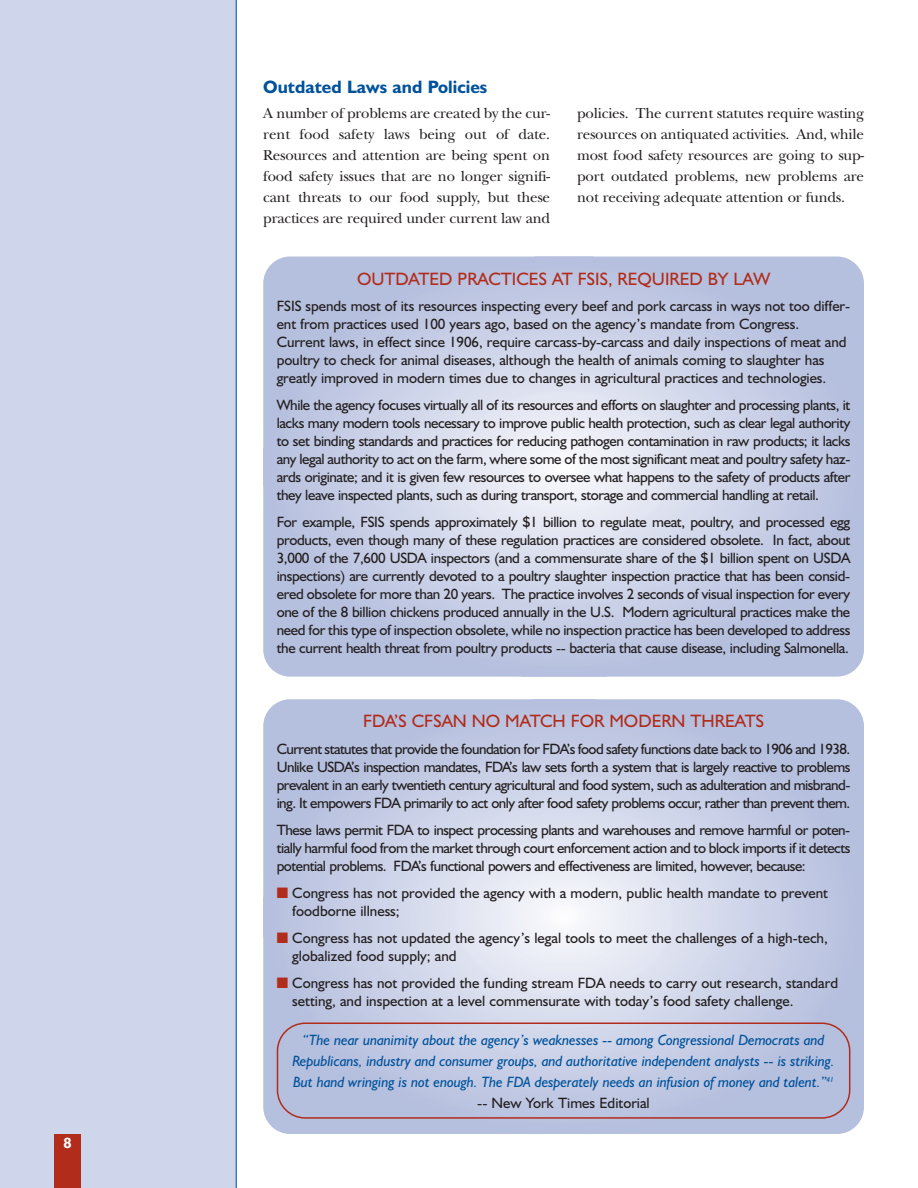
<style>
.page{position:relative;width:918px;height:1188px;background:#fff}
.page>*{position:absolute;margin:0;border:0;box-sizing:border-box;transform-origin:0 0}
.t1{font:18px "Humanist 521 BT";color:#b12c1b}
.t2{font:700 18px "Humanist 521 BT";color:#00529b}
.t3{font:15px/18px "Humanist 521 BT";letter-spacing:-.005em;color:#231f20}
.t4{font:15px/21px "New Baskerville";letter-spacing:-.015em;color:#231f20;text-align:justify}
.t5{font:italic 15px/21px "Humanist 521 BT";letter-spacing:-.01em;color:#00529b;text-align:center}
.t6{font:700 15px "Humanist 521 BT";color:#fff}
.s1{color:#b12c1b}
.s2{font-style:normal;color:#231f20}
</style>
<div class="page">
<div style="left:0;top:0;width:236px;height:1188px;background:#cfd5ea"></div>
<div style="left:54px;top:1134px;width:27px;height:54px;background:#b12c1b"></div>
<hr style="left:236px;top:0;width:1px;height:1188px;background:#00529b">
<svg style="left:263px;top:256px;width:601px;height:421px;background:#c6cde5"></svg>
<svg style="left:263px;top:699px;width:601px;height:435px;background:#c8cfe6"></svg>
<svg style="left:277px;top:1023px;width:573px;height:96px;background:#bdc2db"></svg>
<p class="t6" style="left:63px;top:1137px;width:10px">8</p>
<p class="t2" style="left:263px;top:81px;width:226px">Outdated Laws and Policies</p>
<p class="t4" style="left:263px;top:105px;width:288px">A number of problems are created by the cur&shy;rent food safety laws being out of date.<br>Resources and attention are being spent on food safety issues that are no longer signifi&shy;cant threats to our food supply, but these practices are required under current law and</p>
<p class="t4" style="left:577px;top:105px;width:289px">policies. The current statutes require wasting resources on antiquated activities. And, while most food safety resources are going to sup&shy;port outdated problems, new problems are not receiving adequate attention or funds.</p>
<p class="t1" style="left:357px;top:272px;width:415px">OUTDATED PRACTICES AT FSIS, REQUIRED BY LAW</p>
<p class="t3" style="left:277px;top:299px;width:575px">FSIS spends most of its resources inspecting every beef and pork carcass in ways not too differ&shy;ent from practices used 100 years ago, based on the agency’s mandate from Congress.<br>Current laws, in effect since 1906, require carcass-by-carcass and daily inspections of meat and poultry to check for animal diseases, although the health of animals coming to slaughter has greatly improved in modern times due to changes in agricultural practices and technologies.</p>
<p class="t3" style="left:277px;top:398px;width:575px;text-align:justify">While the agency focuses virtually all of its resources and efforts on slaughter and processing plants, it lacks many modern tools necessary to improve public health protection, such as clear legal authority to set binding standards and practices for reducing pathogen contamination in raw products; it lacks any legal authority to act on the farm, where some of the most significant meat and poultry safety haz&shy;ards originate; and it is given few resources to oversee what happens to the safety of products after they leave inspected plants, such as during transport, storage and commercial handling at retail.</p>
<p class="t3" style="left:277px;top:515px;width:575px;text-align:justify">For example, FSIS spends approximately $1 billion to regulate meat, poultry, and processed egg products, even though many of these regulation practices are considered obsolete. In fact, about 3,000 of the 7,600 USDA inspectors (and a commensurate share of the $1 billion spent on USDA inspections) are currently devoted to a poultry slaughter inspection practice that has been consid&shy;ered obsolete for more than 20 years. The practice involves 2 seconds of visual inspection for every one of the 8 billion chickens produced annually in the U.S. Modern agricultural practices make the need for this type of inspection obsolete, while no inspection practice has been developed to address the current health threat from poultry products -- bacteria that cause disease, including Salmonella.</p>
<p class="t1" style="left:363px;top:715px;width:402px">FDA’S CFSAN NO MATCH FOR MODERN THREATS</p>
<p class="t3" style="left:277px;top:742px;width:575px;text-align:justify">Current statutes that provide the foundation for FDA’s food safety functions date back to 1906 and 1938.<br>Unlike USDA’s inspection mandates, FDA’s law sets forth a system that is largely reactive to problems prevalent in an early twentieth century agricultural and food system, such as adulteration and misbrand&shy;ing. It empowers FDA primarily to act only after food safety problems occur, rather than prevent them.</p>
<p class="t3" style="left:277px;top:823px;width:575px;text-align:justify">These laws permit FDA to inspect processing plants and warehouses and remove harmful or poten&shy;tially harmful food from the market through court enforcement action and to block imports if it detects potential problems. FDA’s functional powers and effectiveness are limited, however, because:</p>
<p class="t3" style="left:292px;top:886px;width:537px;text-indent:-16px"><span class="s1">■</span> Congress has not provided the agency with a modern, public health mandate to prevent foodborne illness;</p>
<p class="t3" style="left:292px;top:931px;width:537px;text-indent:-16px"><span class="s1">■</span> Congress has not updated the agency’s legal tools to meet the challenges of a high-tech, globalized food supply; and</p>
<p class="t3" style="left:292px;top:976px;width:547px;text-indent:-16px"><span class="s1">■</span> Congress has not provided the funding stream FDA needs to carry out research, standard setting, and inspection at a level commensurate with today’s food safety challenge.</p>
<p class="t5" style="left:292px;top:1031px;width:544px">“The near unanimity about the agency’s weaknesses -- among Congressional Democrats and Republicans, industry and consumer groups, and authoritative independent analysts -- is striking.<br>But hand wringing is not enough. The FDA desperately needs an infusion of money and talent.”<sup>41 </sup><span class="s2">-- New York Times Editorial</span></p>
</div>
